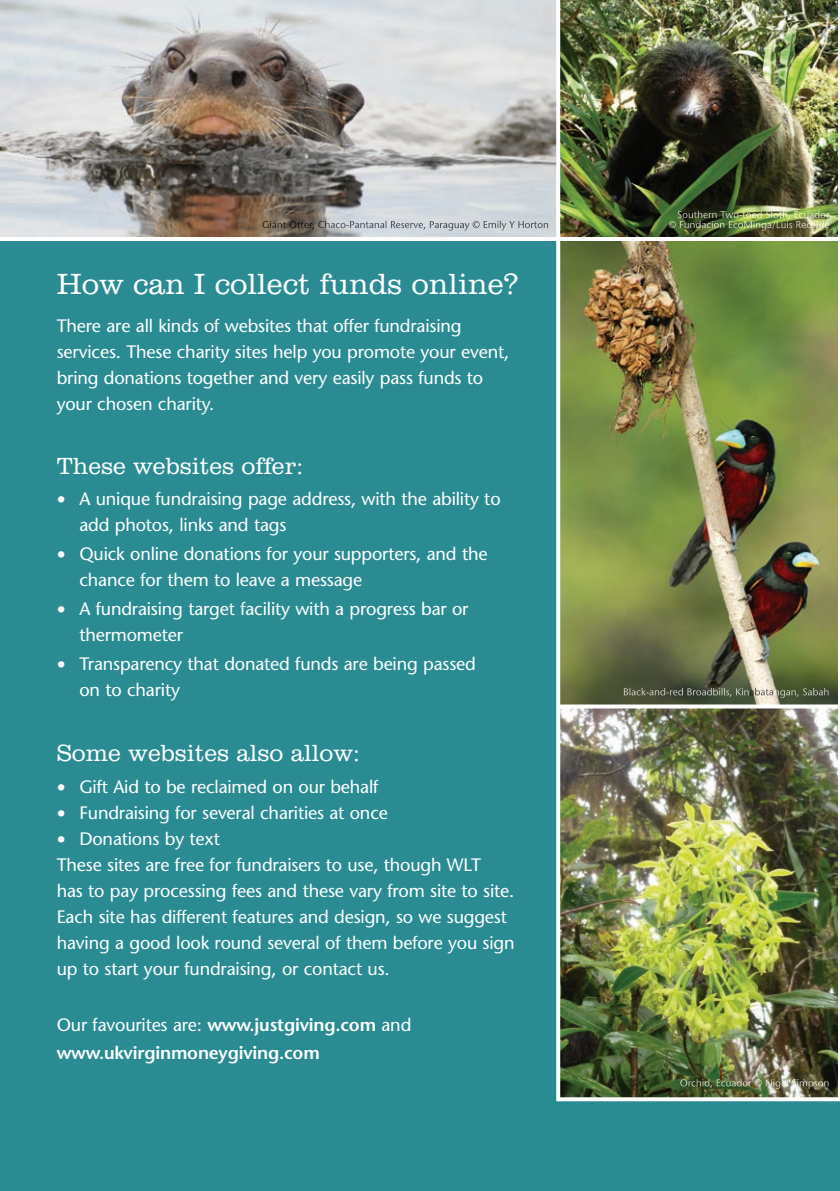
<style>
.page{position:relative;width:840px;height:1191px;background:#fff}
.page>*{position:absolute;margin:0;border:0;box-sizing:border-box;transform-origin:0 0}
.t1{font:300 30px "Clarendon BT";color:#fff}
.t2{font:300 24px "Clarendon BT";color:#fff}
.t3{font:18px/26px "Stone Sans";letter-spacing:-.01em;color:#fff}
.t4{font:600 18px/28px "Stone Sans";letter-spacing:-.01em;color:#fff}
.s1{font-family:"Calibri";font-weight:700}
.s2{font-weight:400}
</style>
<div class="page">
<div style="left:0;top:0;width:839px;height:1191px;background:#2a8c92"></div>
<img style="left:0;top:0;width:837px;height:237px">
<img style="left:560px;top:708px;width:277px;height:389px">
<img style="left:560px;top:241px;width:277px;height:463px">
<hr style="left:0;top:237px;width:839px;height:4px;background:#fff">
<svg style="left:560px;top:704px;width:277px;height:4px"></svg>
<svg style="left:556px;top:0;width:4px;height:1101px;background:#f5f9f9"></svg>
<svg style="left:557px;top:1097px;width:282px;height:4px"></svg>
<hr style="left:837px;top:0;width:2px;height:1099px;background:#fff">
<img style="left:262px;top:221px;width:83px;height:9px">
<img style="left:677px;top:211px;width:92px;height:7px">
<img style="left:668px;top:221px;width:91px;height:7px">
<img style="left:623px;top:688px;width:77px;height:7px">
<img style="left:749px;top:688px;width:24px;height:7px">
<img style="left:774px;top:688px;width:54px;height:10px">
<img style="left:680px;top:1079px;width:91px;height:9px">
<h1 class="t1" style="left:57px;top:274px;width:463px">How can I collect funds online?</h1>
<p class="t3" style="left:57px;top:314px;width:453px">There are all kinds of websites that offer fundraising services. These charity sites help you promote your event, bring donations together and very easily pass funds to your chosen charity.</p>
<h2 class="t2" style="left:57px;top:457px;width:248px">These websites offer:</h2>
<p class="t3" style="left:79px;top:488px;width:422px;text-indent:-23px"><span class="s1">•</span> A unique fundraising page address, with the ability to add photos, links and tags</p>
<p class="t3" style="left:79px;top:543px;width:409px;text-indent:-23px"><span class="s1">•</span> Quick online donations for your supporters, and the chance for them to leave a message</p>
<p class="t3" style="left:79px;top:598px;width:390px;text-indent:-23px"><span class="s1">•</span> A fundraising target facility with a progress bar or thermometer</p>
<p class="t3" style="left:79px;top:652px;width:397px;text-indent:-23px"><span class="s1">•</span> Transparency that donated funds are being passed on to charity</p>
<h2 class="t2" style="left:57px;top:745px;width:304px">Some websites also allow:</h2>
<p class="t3" style="left:57px;top:775px;width:323px"><span class="s1">•</span> Gift Aid to be reclaimed on our behalf</p>
<p class="t3" style="left:57px;top:801px;width:332px"><span class="s1">•</span> Fundraising for several charities at once</p>
<p class="t3" style="left:57px;top:827px;width:459px"><span class="s1">•</span> Donations by text<br>These sites are free for fundraisers to use, though WLT<br>has to pay processing fees and these vary from site to site.<br>Each site has different features and design, so we suggest having a good look round several of them before you sign up to start your fundraising, or contact us.</p>
<p class="t4" style="left:57px;top:1012px;width:356px"><span class="s2">Our favourites are:</span> www.justgiving.com <span class="s2">and </span>www.ukvirginmoneygiving.com</p>
</div>
